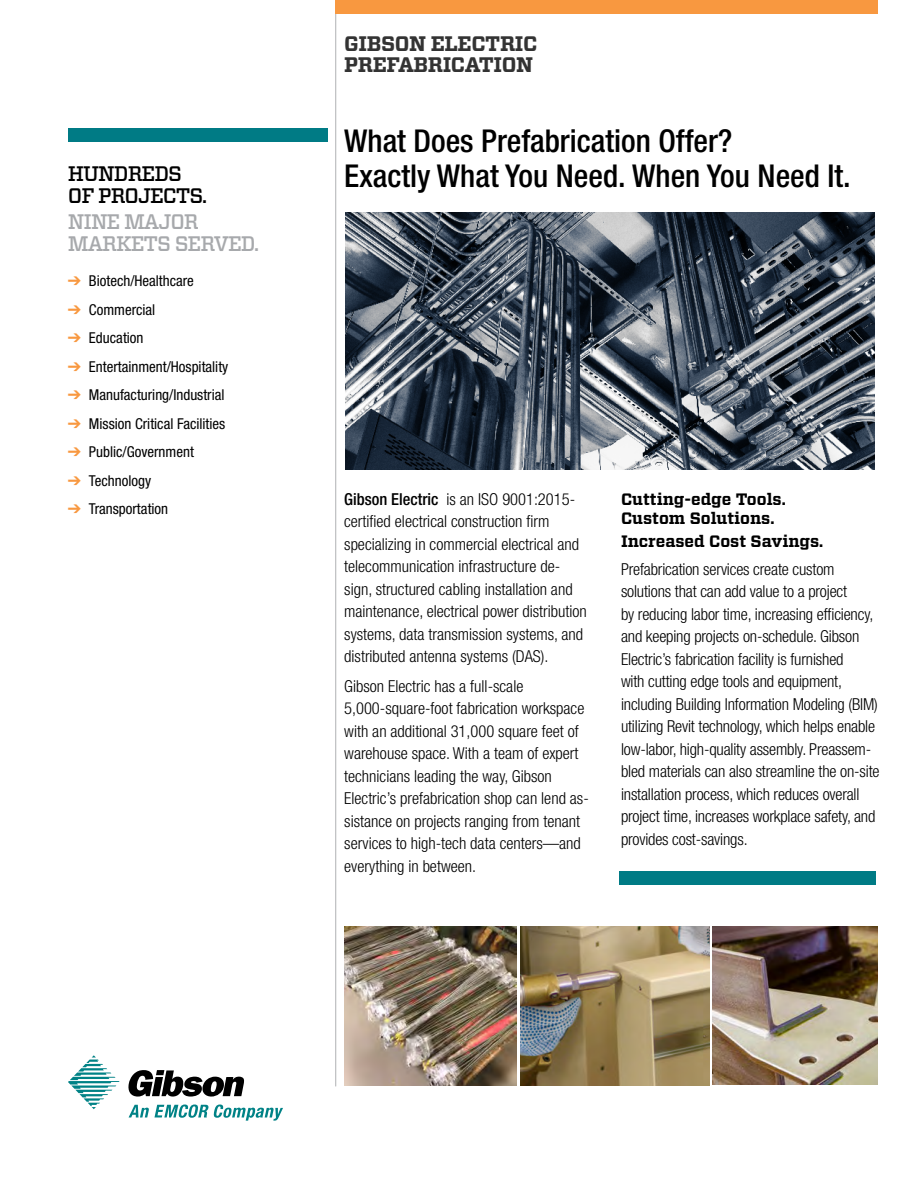
<style>
.page{position:relative;width:918px;height:1188px;background:#fff}
.page>*{position:absolute;margin:0;border:0;box-sizing:border-box;transform-origin:0 0}
.t1{font:500 condensed 31.5px/34.5px "Helvetica Neue";color:#000}
.t2{font:700 21px/21px "Vitesse";letter-spacing:-.02em;color:#333}
.t3{font:500 21px/22.5px "Vitesse";letter-spacing:-.05em;color:#a7a9ac}
.t4{font:500 21px/22.5px "Vitesse";letter-spacing:-.05em;color:#000}
.t5{font:300 condensed 16.5px/22.5px "Helvetica Neue";color:#000}
.t6{font:700 16.5px/19.5px "Vitesse";color:#000}
.t7{font:condensed 15px "Helvetica Neue";color:#000}
.s1{color:#f89840}
.s2{font-weight:500}
</style>
<div class="page">
<hr style="left:335px;top:0;width:1px;height:1086px;background:#afb1b4">
<div style="left:335px;top:0;width:543px;height:13px;background:#f89840"></div>
<div style="left:620px;top:871px;width:256px;height:14px;background:#007b85"></div>
<div style="left:68px;top:128px;width:260px;height:14px;background:#007b85"></div>
<img style="left:520px;top:927px;width:190px;height:159px">
<img style="left:346px;top:213px;width:529px;height:256px">
<img style="left:713px;top:927px;width:165px;height:158px">
<img style="left:344px;top:927px;width:173px;height:159px">
<svg style="left:129px;top:1105px;width:154px;height:16px"></svg>
<svg style="left:68px;top:1055px;width:52px;height:54px"></svg>
<svg style="left:128px;top:1070px;width:116px;height:27px"></svg>
<p class="t4" style="left:68px;top:162px;width:141px">HUNDREDS<br>OF PROJECTS.</p>
<p class="t3" style="left:68px;top:210px;width:193px">NINE MAJOR<br>MARKETS SERVED.</p>
<p class="t7" style="left:68px;top:272px;width:127px"><span class="s1">➔</span> Biotech/Healthcare</p>
<p class="t7" style="left:68px;top:301px;width:89px"><span class="s1">➔</span> Commercial</p>
<p class="t7" style="left:68px;top:329px;width:77px"><span class="s1">➔</span> Education</p>
<p class="t7" style="left:68px;top:358px;width:162px"><span class="s1">➔</span> Entertainment/Hospitality</p>
<p class="t7" style="left:68px;top:386px;width:158px"><span class="s1">➔</span> Manufacturing/Industrial</p>
<p class="t7" style="left:68px;top:415px;width:159px"><span class="s1">➔</span> Mission Critical Facilities</p>
<p class="t7" style="left:68px;top:443px;width:127px"><span class="s1">➔</span> Public/Government</p>
<p class="t7" style="left:68px;top:472px;width:85px"><span class="s1">➔</span> Technology</p>
<p class="t7" style="left:68px;top:500px;width:102px"><span class="s1">➔</span> Transportation</p>
<p class="t2" style="left:344px;top:33px;width:195px">GIBSON ELECTRIC<br>PREFABRICATION</p>
<h1 class="t1" style="left:344px;top:123px;width:508px">What Does Prefabrication Offer?<br>Exactly What You Need. When You Need It.</h1>
<p class="t5" style="left:344px;top:488px;width:244px"><span class="s2">Gibson Electric</span> is an ISO 9001:2015- certified electrical construction firm specializing in commercial electrical and telecommunication infrastructure de&shy;sign, structured cabling installation and maintenance, electrical power distribution systems, data transmission systems, and distributed antenna systems (DAS).</p>
<p class="t5" style="left:344px;top:674px;width:246px">Gibson Electric has a full-scale 5,000-square-foot fabrication workspace with an additional 31,000 square feet of warehouse space. With a team of expert technicians leading the way, Gibson Electric’s prefabrication shop can lend as&shy;sistance on projects ranging from tenant services to high-tech data centers—and everything in between.</p>
<p class="t6" style="left:621px;top:490px;width:166px">Cutting-edge Tools.<br>Custom Solutions.</p>
<p class="t6" style="left:621px;top:532px;width:204px">Increased Cost Savings.</p>
<p class="t5" style="left:621px;top:558px;width:260px">Prefabrication services create custom solutions that can add value to a project<br>by reducing labor time, increasing efficiency, and keeping projects on-schedule. Gibson Electric’s fabrication facility is furnished<br>with cutting edge tools and equipment, including Building Information Modeling (BIM) utilizing Revit technology, which helps enable low-labor, high-quality assembly. Preassem&shy;bled materials can also streamline the on-site installation process, which reduces overall project time, increases workplace safety, and provides cost-savings.</p>
</div>
